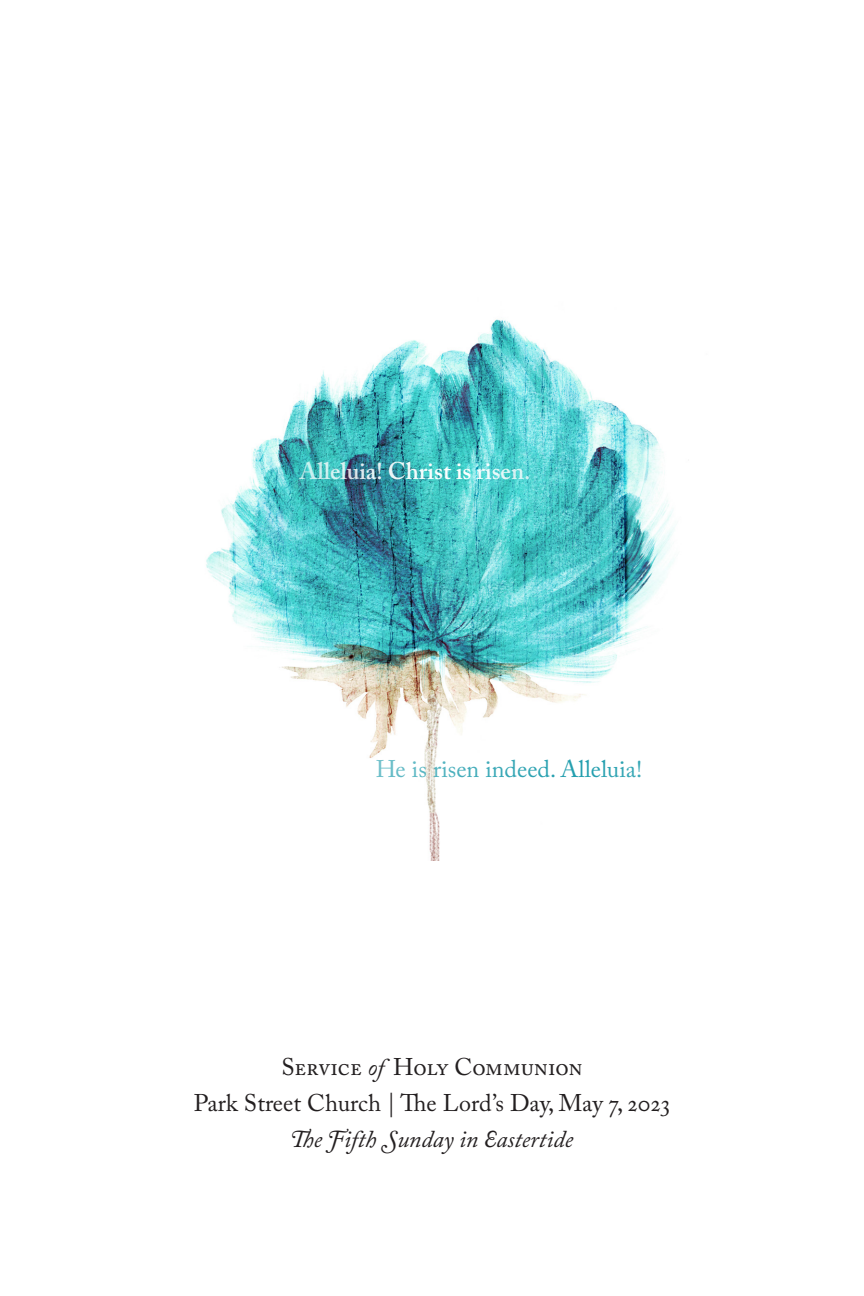
<style>
.page{position:relative;width:864px;height:1296px;background:#fff}
.page>*{position:absolute;margin:0;border:0;box-sizing:border-box;transform-origin:0 0}
.paragraph{font:24px "Adobe Caslon Pro";color:#231f20}
.paragraph-2{font:italic 24px "Adobe Caslon Pro";color:#231f20}
.t1{font:24px "Adobe Caslon Pro";color:#229eae}
.t2{font:600 24px "Adobe Caslon Pro";color:#fff}
.s1{font-style:italic}
</style>
<div class="page">
<img style="left:206px;top:319px;width:469px;height:542px">
<p class="t2" style="left:300px;top:457px;width:233px">Alleluia! Christ is risen.</p>
<p class="t1" style="left:375px;top:755px;width:268px">He is risen indeed. Alleluia!</p>
<p class="paragraph" style="left:281px;top:1052px;width:303px">Service <span class="s1">of</span> Holy Communion</p>
<p class="paragraph" style="left:194px;top:1088px;width:478px">Park Street Church | The Lord’s Day, May 7, 2023</p>
<p class="paragraph-2" style="left:291px;top:1124px;width:284px">The Fifth Sunday in Eastertide</p>
</div>
